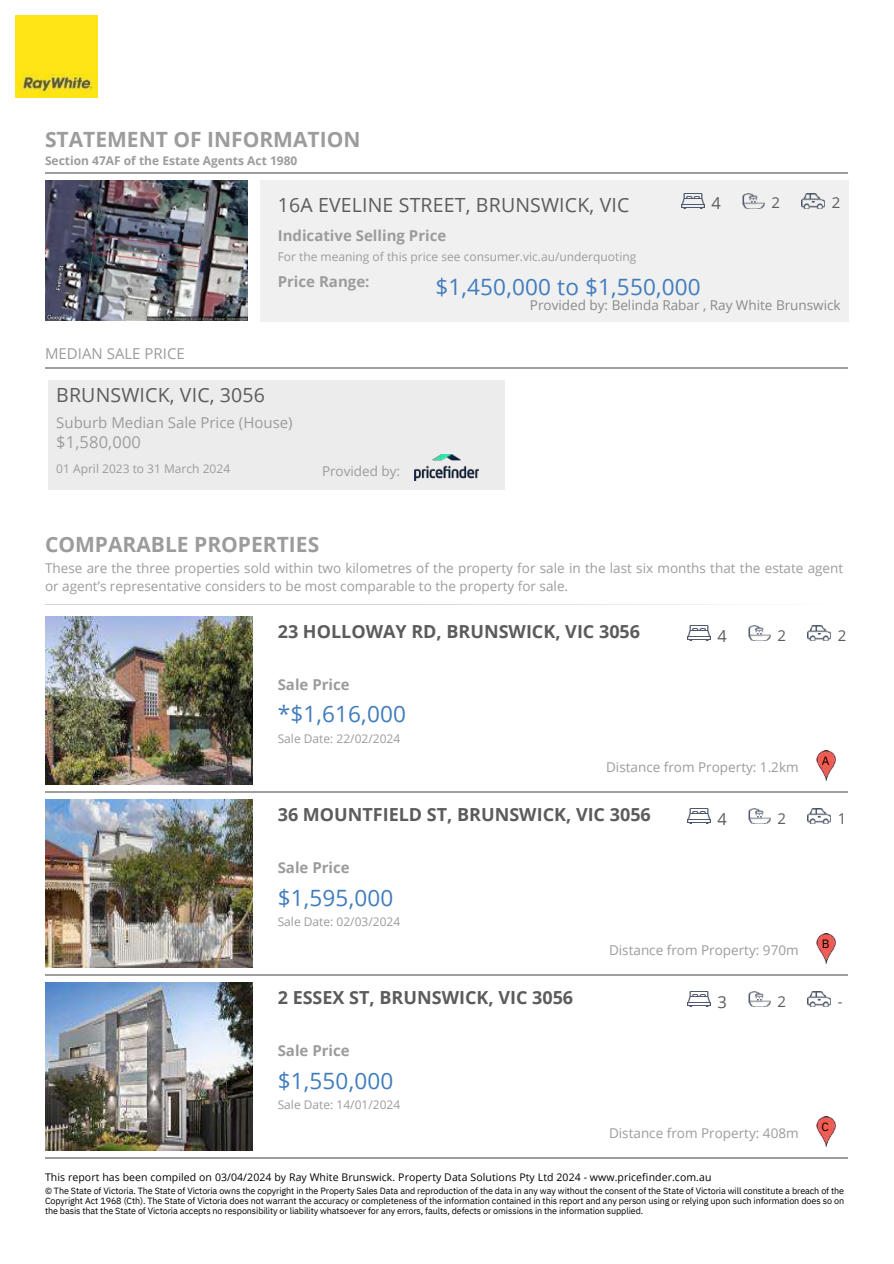
<style>
.page{position:relative;width:894px;height:1264px;background:#fff}
.page>*{position:absolute;margin:0;border:0;box-sizing:border-box;transform-origin:0 0}
.t1{font:22.5px "Open Sans";letter-spacing:.01em;color:#407cbd}
.t2{font:700 21px "Open Sans";color:#9c9c9c}
.t3{font:19.5px "Open Sans";letter-spacing:.01em;color:#5c5c5c}
.t4{font:700 18px "Open Sans";color:#5c5c5c}
.t5{font:16.5px "Open Sans";letter-spacing:.01em;color:#9e9e9e}
.t6{font:16.5px "Open Sans";color:#5c5c5c}
.t7{font:700 15px "Open Sans";color:#9c9c9c}
.t8{font:15px "Open Sans";color:#9c9c9c}
.t9{font:15px "Open Sans";color:#5c5c5c}
.t10{font:13.5px/18px "Open Sans";color:#9c9c9c}
.t11{font:13.5px "Open Sans";color:#8a8a8a}
.t12{font:12px "Open Sans";color:#9c9c9c}
.t13{font:700 12px "Open Sans";color:#9c9c9c}
.t14{font:12px "IBM Plex Sans";color:#000}
.t15{font:10.5px "Open Sans";letter-spacing:.01em;color:#000}
.t16{font:9px/10.2px "IBM Plex Sans";letter-spacing:-.01em;color:#000;text-align:justify}
</style>
<div class="page">
<img style="left:15px;top:15px;width:82px;height:82px">
<div style="left:260px;top:180px;width:587px;height:141px;background:#f0f0f0"></div>
<div style="left:48px;top:380px;width:456px;height:109px;background:#ececec"></div>
<img style="left:45px;top:180px;width:203px;height:141px">
<img style="left:742px;top:194px;width:21px;height:14px">
<img style="left:801px;top:194px;width:23px;height:14px">
<img style="left:681px;top:194px;width:23px;height:14px">
<hr style="left:45px;top:172px;width:802px;height:2px;background:#9e9e9e">
<hr style="left:45px;top:367px;width:802px;height:2px;background:#9e9e9e">
<img style="left:414px;top:455px;width:64px;height:25px">
<img style="left:748px;top:626px;width:22px;height:14px">
<img style="left:807px;top:626px;width:23px;height:14px">
<img style="left:687px;top:626px;width:22px;height:14px">
<img style="left:816px;top:750px;width:19px;height:30px">
<img style="left:45px;top:616px;width:207px;height:168px">
<hr style="left:45px;top:790px;width:802px;height:2px;background:#9e9e9e">
<img style="left:748px;top:809px;width:22px;height:14px">
<img style="left:807px;top:809px;width:23px;height:14px">
<img style="left:687px;top:809px;width:22px;height:14px">
<img style="left:816px;top:933px;width:19px;height:30px">
<img style="left:45px;top:800px;width:207px;height:167px">
<hr style="left:45px;top:974px;width:802px;height:1px;background:#9e9e9e">
<img style="left:748px;top:992px;width:22px;height:14px">
<img style="left:807px;top:992px;width:23px;height:14px">
<img style="left:687px;top:992px;width:22px;height:14px">
<img style="left:816px;top:1116px;width:19px;height:30px">
<img style="left:45px;top:983px;width:207px;height:167px">
<hr style="left:45px;top:1156px;width:802px;height:2px;background:#9e9e9e">
<h2 class="t2" style="left:45px;top:124px;width:317px">STATEMENT OF INFORMATION</h2>
<h3 class="t13" style="left:45px;top:152px;width:254px">Section 47AF of the Estate Agents Act 1980</h3>
<h3 class="t3" style="left:278px;top:192px;width:353px">16A EVELINE STREET, BRUNSWICK, VIC</h3>
<h3 class="t9" style="left:771px;top:192px;width:10px">2</h3>
<h3 class="t6" style="left:711px;top:192px;width:11px">4</h3>
<h3 class="t7" style="left:278px;top:224px;width:170px">Indicative Selling Price</h3>
<h3 class="t12" style="left:278px;top:248px;width:360px">For the meaning of this price see consumer.vic.au/underquoting</h3>
<h3 class="t9" style="left:831px;top:192px;width:10px">2</h3>
<h3 class="t7" style="left:278px;top:271px;width:93px">Price Range:</h3>
<h3 class="t8" style="left:45px;top:343px;width:141px">MEDIAN SALE PRICE</h3>
<h3 class="t3" style="left:56px;top:381px;width:210px">BRUNSWICK, VIC, 3056</h3>
<h3 class="t8" style="left:56px;top:412px;width:238px">Suburb Median Sale Price (House)</h3>
<h3 class="t5" style="left:56px;top:431px;width:86px">$1,580,000</h3>
<h3 class="t12" style="left:56px;top:460px;width:175px">01 April 2023 to 31 March 2024</h3>
<h3 class="t10" style="left:322px;top:461px;width:80px">Provided by:</h3>
<h2 class="t2" style="left:45px;top:529px;width:275px">COMPARABLE PROPERTIES</h2>
<h1 class="t1" style="left:435px;top:271px;width:267px">$1,450,000 to $1,550,000</h1>
<h3 class="t11" style="left:529px;top:295px;width:312px">Provided by: Belinda Rabar , Ray White Brunswick</h3>
<h3 class="t10" style="left:45px;top:558px;width:799px">These are the three properties sold within two kilometres of the property for sale in the last six months that the estate agent or agent’s representative considers to be most comparable to the property for sale.</h3>
<h3 class="t4" style="left:278px;top:618px;width:364px">23 HOLLOWAY RD, BRUNSWICK, VIC 3056</h3>
<h3 class="t7" style="left:278px;top:673px;width:74px">Sale Price</h3>
<h1 class="t1" style="left:278px;top:698px;width:130px">*$1,616,000</h1>
<h3 class="t12" style="left:278px;top:730px;width:124px">Sale Date: 22/02/2024</h3>
<h3 class="t6" style="left:717px;top:624px;width:11px">4</h3>
<h3 class="t9" style="left:777px;top:624px;width:10px">2</h3>
<h3 class="t10" style="left:606px;top:757px;width:194px">Distance from Property: 1.2km</h3>
<h3 class="t4" style="left:278px;top:801px;width:374px">36 MOUNTFIELD ST, BRUNSWICK, VIC 3056</h3>
<h3 class="t7" style="left:278px;top:856px;width:74px">Sale Price</h3>
<h1 class="t1" style="left:278px;top:881px;width:117px">$1,595,000</h1>
<h3 class="t12" style="left:278px;top:913px;width:124px">Sale Date: 02/03/2024</h3>
<h3 class="t6" style="left:717px;top:807px;width:11px">4</h3>
<h3 class="t9" style="left:777px;top:807px;width:10px">2</h3>
<h3 class="t4" style="left:278px;top:984px;width:297px">2 ESSEX ST, BRUNSWICK, VIC 3056</h3>
<h3 class="t7" style="left:278px;top:1039px;width:74px">Sale Price</h3>
<h1 class="t1" style="left:278px;top:1064px;width:117px">$1,550,000</h1>
<h3 class="t12" style="left:278px;top:1096px;width:124px">Sale Date: 14/01/2024</h3>
<h3 class="t10" style="left:609px;top:940px;width:191px">Distance from Property: 970m</h3>
<h3 class="t6" style="left:717px;top:990px;width:11px">3</h3>
<h3 class="t9" style="left:777px;top:990px;width:10px">2</h3>
<h3 class="t10" style="left:609px;top:1123px;width:191px">Distance from Property: 408m</h3>
<h3 class="t9" style="left:837px;top:624px;width:10px">2</h3>
<h3 class="t14" style="left:821px;top:753px;width:9px">A</h3>
<h3 class="t9" style="left:837px;top:807px;width:10px">1</h3>
<h3 class="t14" style="left:821px;top:936px;width:9px">B</h3>
<h3 class="t9" style="left:837px;top:990px;width:6px">-</h3>
<h3 class="t14" style="left:821px;top:1119px;width:9px">C</h3>
<p class="t15" style="left:45px;top:1169px;width:667px">This report has been compiled on 03/04/2024 by Ray White Brunswick. Property Data Solutions Pty Ltd 2024 - www.pricefinder.com.au</p>
<p class="t16" style="left:45px;top:1185px;width:800px">© The State of Victoria. The State of Victoria owns the copyright in the Property Sales Data and reproduction of the data in any way without the consent of the State of Victoria will constitute a breach of the Copyright Act 1968 (Cth). The State of Victoria does not warrant the accuracy or completeness of the information contained in this report and any person using or relying upon such information does so on the basis that the State of Victoria accepts no responsibility or liability whatsoever for any errors, faults, defects or omissions in the information supplied.</p>
</div>
